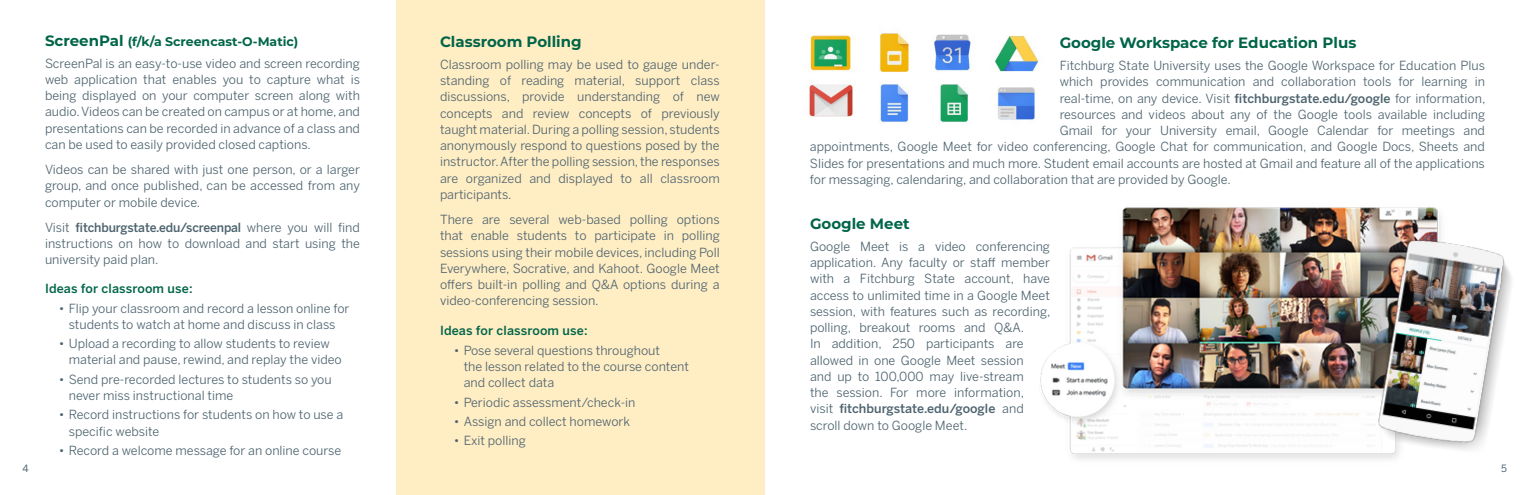
<style>
.page{position:relative;width:1530px;height:495px;background:#fff}
.page>*{position:absolute;margin:0;border:0;box-sizing:border-box;transform-origin:0 0}
.section_headings{font:700 15px "Montserrat";color:#006548}
.body_paragraphs{font:12.5px/16.2px "Benton Sans";color:#4d636e;text-align:justify}
.body_paragraphs-2{font:500 12.5px "Benton Sans";letter-spacing:.01em;color:#006548}
.section_headings-2{font:700 12.5px "Montserrat";color:#006548}
.t1{font:10px "Benton Sans";color:#4d636e}
.s1{font-size:15px}
.s2{font-weight:500}
</style>
<div class="page">
<div style="left:396px;top:0;width:369px;height:495px;background:#ffedc4"></div>
<img style="left:1040px;top:207px;width:401px;height:253px">
<img style="left:1371px;top:236px;width:141px;height:224px">
<img style="left:809px;top:31px;width:230px;height:92px">
<p class="section_headings-2" style="left:45px;top:32px;width:255px"><span class="s1">ScreenPal</span> (f/k/a Screencast-O-Matic)</p>
<p class="body_paragraphs" style="left:45px;top:55px;width:317px">ScreenPal is an easy-to-use video and screen recording web application that enables you to capture what is being displayed on your computer screen along with audio. Videos can be created on campus or at home, and presentations can be recorded in advance of a class and can be used to easily provided closed captions.</p>
<p class="body_paragraphs" style="left:45px;top:161px;width:316px">Videos can be shared with just one person, or a larger group, and once published, can be accessed from any computer or mobile device.</p>
<p class="body_paragraphs" style="left:45px;top:219px;width:317px">Visit <span class="s2">fitchburgstate.edu/screenpal</span> where you will find instructions on how to download and start using the university paid plan.</p>
<p class="body_paragraphs-2" style="left:45px;top:281px;width:149px">Ideas for classroom use:</p>
<p class="body_paragraphs" style="left:59px;top:300px;width:292px;text-align:center">• Flip your classroom and record a lesson online for students to watch at home and discuss in class</p>
<p class="body_paragraphs" style="left:69px;top:335px;width:275px;text-indent:-10px">• Upload a recording to allow students to review material and pause, rewind, and replay the video</p>
<p class="body_paragraphs" style="left:69px;top:371px;width:265px;text-indent:-10px">• Send pre-recorded lectures to students so you never miss instructional time</p>
<p class="body_paragraphs" style="left:69px;top:407px;width:276px;text-indent:-10px">• Record instructions for students on how to use a specific website</p>
<p class="body_paragraphs" style="left:59px;top:442px;width:284px">• Record a welcome message for an online course</p>
<p class="section_headings" style="left:440px;top:31px;width:143px">Classroom Polling</p>
<p class="body_paragraphs" style="left:440px;top:56px;width:281px">Classroom polling may be used to gauge under&shy;standing of reading material, support class discussions, provide understanding of new concepts and review concepts of previously taught material. During a polling session, students anonymously respond to questions posed by the instructor. After the polling session, the responses are organized and displayed to all classroom participants.</p>
<p class="body_paragraphs" style="left:440px;top:211px;width:281px">There are several web-based polling options that enable students to participate in polling sessions using their mobile devices, including Poll Everywhere, Socrative, and Kahoot. Google Meet offers built-in polling and Q&amp;A options during a video-conferencing session.</p>
<p class="body_paragraphs-2" style="left:440px;top:323px;width:149px">Ideas for classroom use:</p>
<p class="body_paragraphs" style="left:464px;top:342px;width:227px;text-align:left;text-indent:-10px">• Pose several questions throughout<br>the lesson related to the course content and collect data</p>
<p class="body_paragraphs" style="left:454px;top:394px;width:183px">• Periodic assessment/check-in</p>
<p class="body_paragraphs" style="left:454px;top:413px;width:178px">• Assign and collect homework</p>
<p class="body_paragraphs" style="left:454px;top:433px;width:74px">• Exit polling</p>
<p class="section_headings" style="left:1060px;top:32px;width:298px">Google Workspace for Education Plus</p>
<p class="body_paragraphs" style="left:1060px;top:57px;width:427px">Fitchburg State University uses the Google Workspace for Education Plus</p>
<p class="body_paragraphs" style="left:1060px;top:74px;width:427px">which provides communication and collaboration tools for learning in</p>
<p class="body_paragraphs" style="left:1060px;top:90px;width:427px">real-time, on any device. Visit <span class="s2">fitchburgstate.edu/google</span> for information,</p>
<p class="body_paragraphs" style="left:1060px;top:106px;width:427px">resources and videos about any of the Google tools available including</p>
<p class="body_paragraphs" style="left:1060px;top:122px;width:427px">Gmail for your University email, Google Calendar for meetings and</p>
<p class="body_paragraphs" style="left:810px;top:139px;width:676px">appointments, Google Meet for video conferencing, Google Chat for communication, and Google Docs, Sheets and</p>
<p class="body_paragraphs" style="left:810px;top:155px;width:676px">Slides for presentations and much more. Student email accounts are hosted at Gmail and feature all of the applications</p>
<p class="body_paragraphs" style="left:810px;top:171px;width:422px">for messaging, calendaring, and collaboration that are provided by Google.</p>
<p class="section_headings" style="left:810px;top:213px;width:101px">Google Meet</p>
<p class="body_paragraphs" style="left:810px;top:238px;width:242px;text-align:left">Google Meet is a video conferencing application. Any faculty or staff member with a Fitchburg State account, have access to unlimited time in a Google Meet session, with features such as recording, polling, breakout rooms and Q&amp;A.<br>In addition, 250 participants are allowed in one Google Meet session<br>and up to 100,000 may live-stream<br>the session. For more information, visit <span class="s2">fitchburgstate.edu/google</span> and scroll down to Google Meet.</p>
<p class="t1" style="left:22px;top:462px;width:8px">4</p>
<p class="t1" style="left:1501px;top:462px;width:7px">5</p>
</div>
